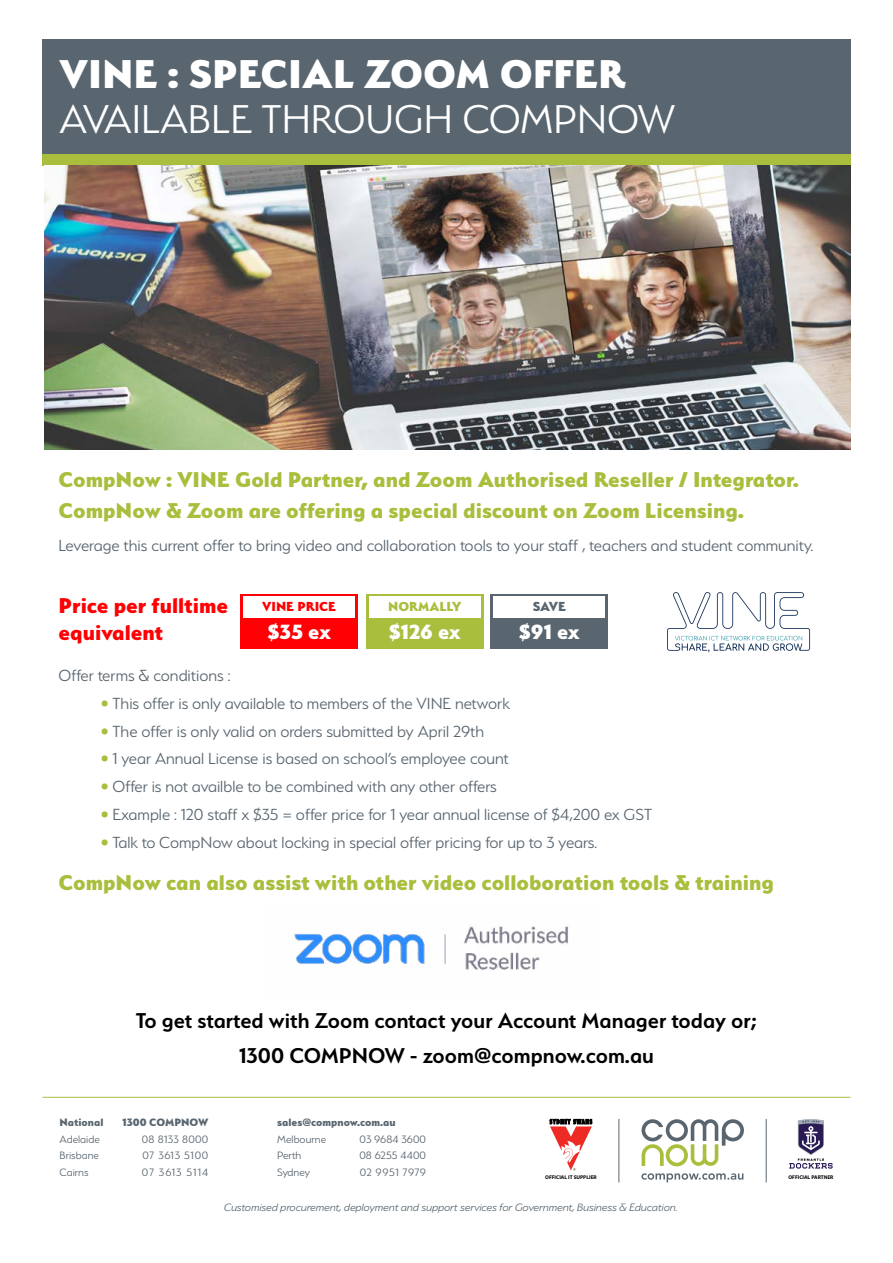
<style>
.page{position:relative;width:893px;height:1263px;background:#fff}
.page>*{position:absolute;margin:0;border:0;box-sizing:border-box;transform-origin:0 0}
.t1{font:300 45px "Serenity";color:#fff}
.t2{font:800 45px "Serenity";color:#fff}
.t3{font:800 24px/31.2px "Serenity";color:#aabe3d}
.t4{font:600 24px/35.5px "Serenity";color:#000;text-align:center}
.t5{font:800 24px/27px "Serenity";color:#ff0004}
.t6{font:800 23.1px "Serenity";letter-spacing:-.01em;color:#fff}
.t7{font:300 18px "Serenity";color:#596670}
.t8{font:800 14.7px "Serenity";color:#ff0004}
.t9{font:800 14.7px "Serenity";color:#aabe3d}
.t10{font:800 14.7px "Serenity";color:#596670}
.t11{font:italic 300 12px "Serenity";color:#596670}
.t12{font:300 12px "Serenity";color:#596670}
.t13{font:800 12px "Serenity";color:#596670}
.t14{font:300 12px "Serenity";letter-spacing:.025em;color:#596670}
.t15{font:300 12px "Serenity";letter-spacing:.06em;color:#596670}
.t16{font:300 12px "Serenity";letter-spacing:.09em;color:#596670}
.t17{font:300 12px "Serenity";letter-spacing:.03em;color:#596670}
.t18{font:700 5.4px "Myriad Pro";color:#000}
.s1{color:#aabe3d}
</style>
<div class="page">
<div style="left:42px;top:39px;width:808px;height:121px;background:#596670"></div>
<div style="left:42px;top:154px;width:808px;height:11px;background:#aabe3d"></div>
<hr style="left:42px;top:1097px;width:808px;height:1px;background:#aabe3d">
<hr style="left:619px;top:1119px;width:1px;height:63px;background:#596670">
<hr style="left:766px;top:1119px;width:1px;height:63px;background:#596670">
<svg style="left:549px;top:1119px;width:44px;height:51px"></svg>
<svg style="left:641px;top:1119px;width:103px;height:47px"></svg>
<svg style="left:641px;top:1173px;width:102px;height:9px"></svg>
<svg style="left:789px;top:1119px;width:44px;height:49px"></svg>
<img style="left:44px;top:166px;width:806px;height:283px">
<img style="left:293px;top:926px;width:275px;height:44px">
<div style="left:240px;top:594px;width:118px;height:54px;background:#ff0004"></div>
<div style="left:366px;top:594px;width:118px;height:54px;background:#aabe3d"></div>
<div style="left:243px;top:597px;width:112px;height:21px;background:#fff"></div>
<div style="left:369px;top:597px;width:111px;height:21px;background:#fff"></div>
<div style="left:490px;top:594px;width:118px;height:54px;background:#596670"></div>
<div style="left:494px;top:597px;width:111px;height:21px;background:#fff"></div>
<svg style="left:667px;top:592px;width:143px;height:60px"></svg>
<h1 class="t2" style="left:60px;top:48px;width:567px">VINE : SPECIAL ZOOM OFFER</h1>
<h1 class="t1" style="left:60px;top:95px;width:617px">AVAILABLE THROUGH COMPNOW</h1>
<h2 class="t3" style="left:59px;top:463px;width:742px">CompNow : VINE Gold Partner, and Zoom Authorised Reseller / Integrator.<br>CompNow &amp; Zoom are offering a special discount on Zoom Licensing.</h2>
<p class="t7" style="left:59px;top:536px;width:756px">Leverage this current offer to bring video and collaboration tools to your staff , teachers and student community.</p>
<h2 class="t5" style="left:59px;top:591px;width:171px">Price per fulltime equivalent</h2>
<p class="t7" style="left:59px;top:666px;width:173px">Offer terms &amp; conditions :</p>
<p class="t7" style="left:101px;top:694px;width:410px"><span class="s1">•</span> This offer is only available to members of the VINE network</p>
<p class="t7" style="left:101px;top:722px;width:385px"><span class="s1">•</span> The offer is only valid on orders submitted by April 29th</p>
<p class="t7" style="left:101px;top:749px;width:409px"><span class="s1">•</span> 1 year Annual License is based on school’s employee count</p>
<p class="t7" style="left:101px;top:777px;width:397px"><span class="s1">•</span> Offer is not availble to be combined with any other offers</p>
<p class="t7" style="left:101px;top:805px;width:552px"><span class="s1">•</span> Example : 120 staff x $35 = offer price for 1 year annual license of $4,200 ex GST</p>
<p class="t7" style="left:101px;top:833px;width:498px"><span class="s1">•</span> Talk to CompNow about locking in special offer pricing for up to 3 years.</p>
<h2 class="t3" style="left:59px;top:867px;width:717px">CompNow can also assist with other video colloboration tools &amp; training</h2>
<p class="t8" style="left:262px;top:598px;width:76px">VINE PRICE</p>
<p class="t9" style="left:388px;top:598px;width:75px">NORMALLY</p>
<p class="t6" style="left:267px;top:618px;width:65px">$35 ex</p>
<p class="t6" style="left:389px;top:618px;width:74px">$126 ex</p>
<p class="t10" style="left:533px;top:598px;width:35px">SAVE</p>
<p class="t6" style="left:519px;top:618px;width:62px">$91 ex</p>
<h2 class="t4" style="left:136px;top:1002px;width:623px">To get started with Zoom contact your Account Manager today or;<br>1300 COMPNOW - zoom@compnow.com.au</h2>
<p class="t13" style="left:60px;top:1116px;width:45px">National</p>
<p class="t13" style="left:123px;top:1116px;width:87px">1300 COMPNOW</p>
<p class="t12" style="left:60px;top:1133px;width:42px">Adelaide</p>
<p class="t14" style="left:142px;top:1133px;width:68px">08 8133 8000</p>
<p class="t12" style="left:60px;top:1149px;width:41px">Brisbane</p>
<p class="t15" style="left:142px;top:1149px;width:67px">07 3613 5100</p>
<p class="t12" style="left:60px;top:1166px;width:30px">Cairns</p>
<p class="t16" style="left:142px;top:1166px;width:68px">07 3613 5114</p>
<p class="t13" style="left:277px;top:1116px;width:120px">sales@compnow.com.au</p>
<p class="t12" style="left:277px;top:1133px;width:50px">Melbourne</p>
<p class="t12" style="left:359px;top:1133px;width:68px">03 9684 3600</p>
<p class="t12" style="left:277px;top:1149px;width:26px">Perth</p>
<p class="t12" style="left:359px;top:1149px;width:68px">08 6255 4400</p>
<p class="t12" style="left:277px;top:1166px;width:34px">Sydney</p>
<p class="t17" style="left:360px;top:1166px;width:68px">02 9951 7979</p>
<p class="t18" style="left:545px;top:1174px;width:53px">OFFICIAL IT SUPPLIER</p>
<p class="t18" style="left:788px;top:1174px;width:47px">OFFICIAL PARTNER</p>
<p class="t11" style="left:224px;top:1201px;width:455px">Customised procurement, deployment and support services for Government, Business &amp; Education.</p>
</div>
